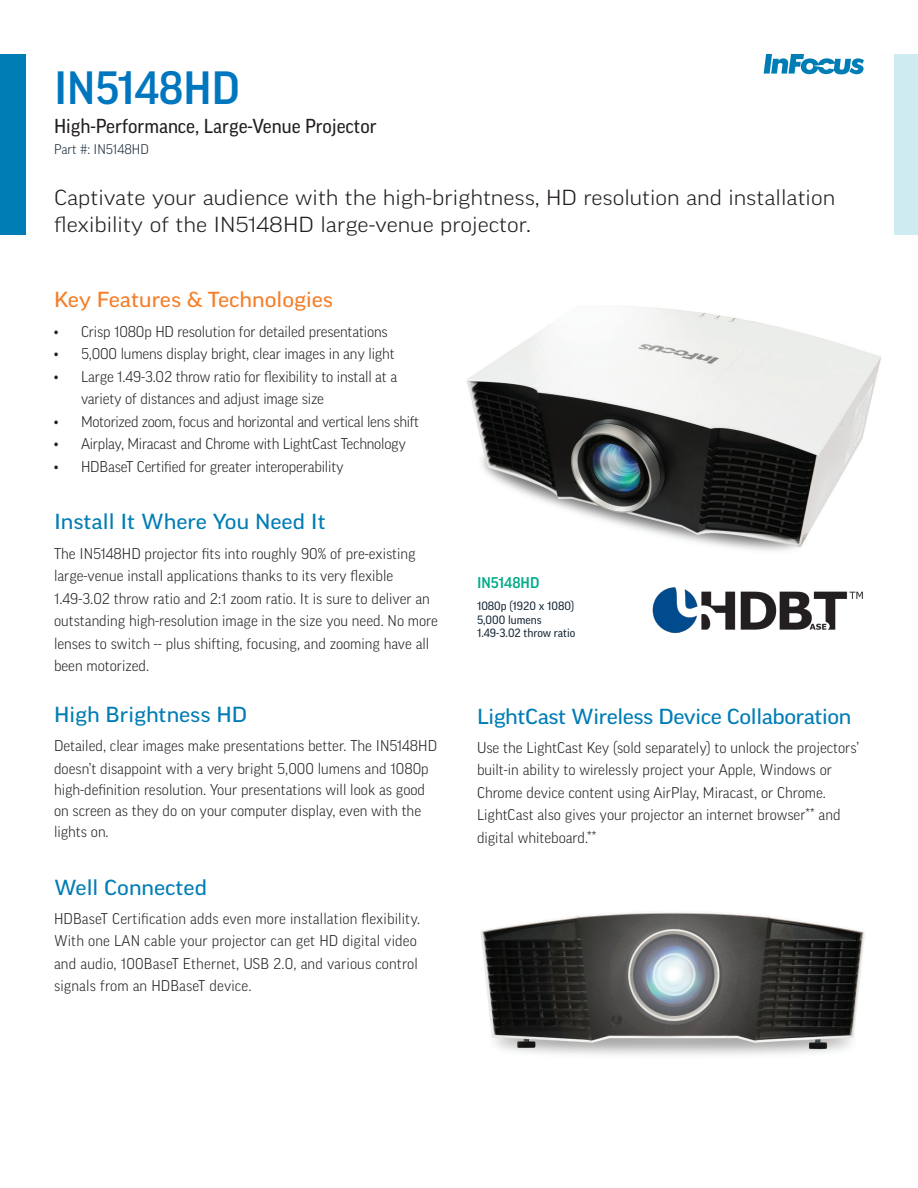
<style>
.page{position:relative;width:918px;height:1188px;background:#fff}
.page>*{position:absolute;margin:0;border:0;box-sizing:border-box;transform-origin:0 0}
.t1{font:500 45px "Good Pro";color:#0076be}
.t2{font:300 expanded 21px/27px "Good Pro";color:#231f20}
.t3{font:expanded 21px "Good Pro";color:#007db5}
.t4{font:expanded 21px "Good Pro";letter-spacing:-.02em;color:#007db5}
.t5{font:expanded 21px "Good Pro";color:#f47f2a}
.t6{font:19.5px "Good Pro";color:#231f20}
.t7{font:300 15px/22.5px "Good Pro";color:#231f20}
.t8{font:300 15px "Good Pro";letter-spacing:-.02em;color:#231f20}
.t9{font:500 15px "Good Pro";letter-spacing:.005em;color:#00ab89}
.t10{font:300 13.5px "Good Pro";color:#172938}
.t11{font:11.7px "Good Pro";color:#172938}
</style>
<div class="page">
<img style="left:480px;top:912px;width:385px;height:143px">
<img style="left:467px;top:306px;width:414px;height:245px">
<div style="left:0;top:54px;width:25px;height:180px;background:#007db5"></div>
<div style="left:895px;top:54px;width:23px;height:180px;background:#cdebf0"></div>
<svg style="left:764px;top:54px;width:100px;height:20px"></svg>
<img style="left:652px;top:587px;width:211px;height:46px">
<p class="t1" style="left:54px;top:62px;width:187px">IN5148HD</p>
<p class="t6" style="left:54px;top:114px;width:324px">High-Performance, Large-Venue Projector</p>
<p class="t10" style="left:54px;top:141px;width:96px">Part #: IN5148HD</p>
<p class="t2" style="left:54px;top:184px;width:783px">Captivate your audience with the high-brightness, HD resolution and installation flexibility of the IN5148HD large-venue projector.</p>
<p class="t5" style="left:54px;top:288px;width:281px">Key Features &amp; Technologies</p>
<p class="t7" style="left:54px;top:320px;width:335px">• Crisp 1080p HD resolution for detailed presentations</p>
<p class="t7" style="left:54px;top:342px;width:342px">• 5,000 lumens display bright, clear images in any light</p>
<p class="t7" style="left:81px;top:365px;width:318px;text-indent:-27px">• Large 1.49-3.02 throw ratio for flexibility to install at a variety of distances and adjust image size</p>
<p class="t8" style="left:54px;top:413px;width:367px">• Motorized zoom, focus and horizontal and vertical lens shift</p>
<p class="t7" style="left:54px;top:432px;width:354px">• Airplay, Miracast and Chrome with LightCast Technology</p>
<p class="t7" style="left:54px;top:455px;width:291px">• HDBaseT Certified for greater interoperability</p>
<p class="t3" style="left:54px;top:510px;width:273px">Install It Where You Need It</p>
<p class="t7" style="left:54px;top:542px;width:386px">The IN5148HD projector fits into roughly 90% of pre-existing large-venue install applications thanks to its very flexible 1.49-3.02 throw ratio and 2:1 zoom ratio. It is sure to deliver an outstanding high-resolution image in the size you need. No more lenses to switch -- plus shifting, focusing, and zooming have all been motorized.</p>
<p class="t3" style="left:54px;top:702px;width:195px">High Brightness HD</p>
<p class="t7" style="left:54px;top:735px;width:385px">Detailed, clear images make presentations better. The IN5148HD doesn’t disappoint with a very bright 5,000 lumens and 1080p</p>
<p class="t7" style="left:54px;top:779px;width:373px;line-height:21px">high-definition resolution. Your presentations will look as good on screen as they do on your computer display, even with the lights on.</p>
<p class="t3" style="left:54px;top:875px;width:155px">Well Connected</p>
<p class="t7" style="left:54px;top:907px;width:368px">HDBaseT Certification adds even more installation flexibility.<br>With one LAN cable your projector can get HD digital video and audio, 100BaseT Ethernet, USB 2.0, and various control signals from an HDBaseT device.</p>
<p class="t9" style="left:477px;top:574px;width:64px">IN5148HD</p>
<p class="t11" style="left:477px;top:599px;width:99px">1080p (1920 x 1080)</p>
<p class="t11" style="left:477px;top:613px;width:66px">5,000 lumens</p>
<p class="t11" style="left:477px;top:627px;width:100px">1.49-3.02 throw ratio</p>
<p class="t4" style="left:477px;top:704px;width:376px">LightCast Wireless Device Collaboration</p>
<p class="t7" style="left:477px;top:736px;width:384px">Use the LightCast Key (sold separately) to unlock the projectors’ built-in ability to wirelessly project your Apple, Windows or Chrome device content using AirPlay, Miracast, or Chrome.<br>LightCast also gives your projector an internet browser** and digital whiteboard.**</p>
</div>
